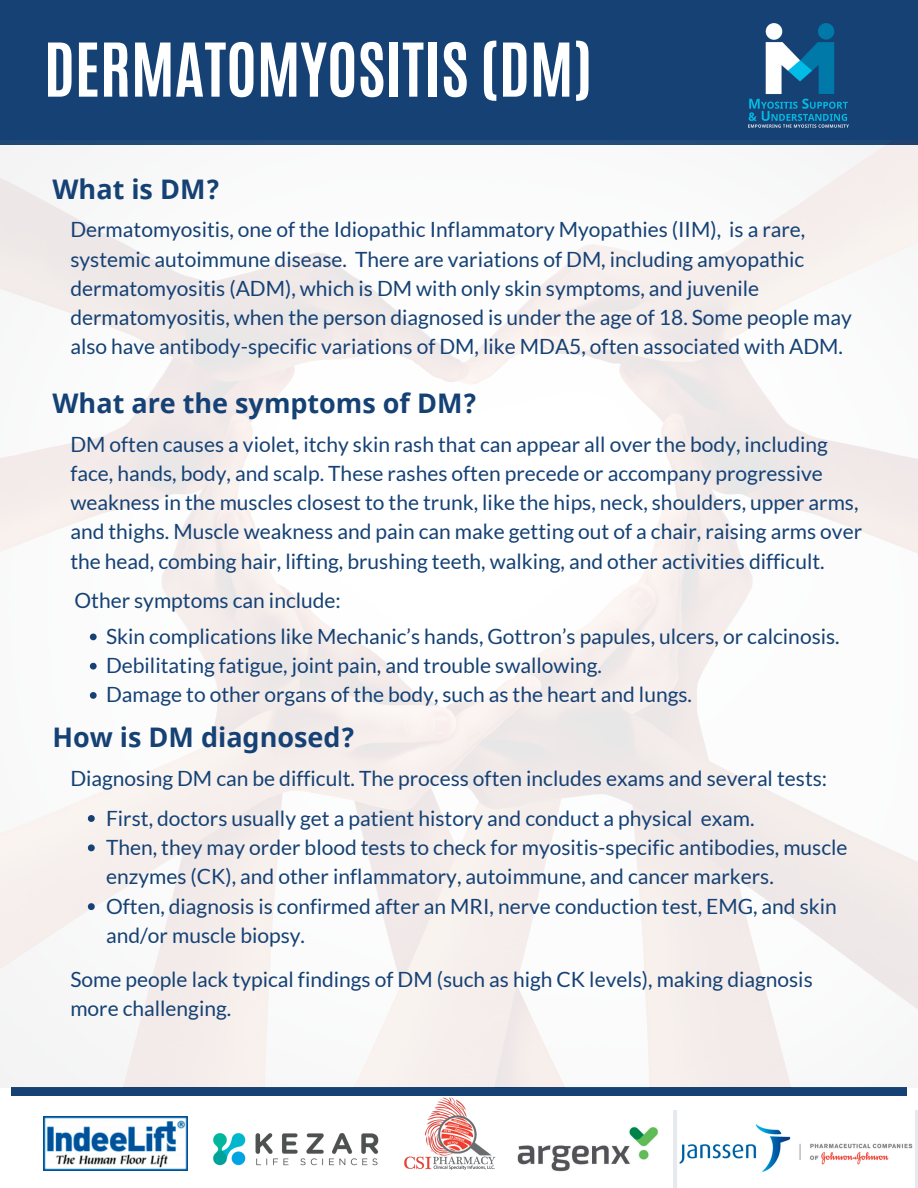
<style>
.page{position:relative;width:918px;height:1188px;background:#fff}
.page>*{position:absolute;margin:0;border:0;box-sizing:border-box;transform-origin:0 0}
.t1{font:700 63px "Antonio";color:#fff}
.t2{font:700 27px "Noto Sans";color:#154174}
.t3{font:21px/29.2px "Lato";color:#154174}
</style>
<div class="page">
<div style="left:0;top:0;width:918px;height:145px;background:#154174"></div>
<div style="left:11px;top:1087px;width:896px;height:9px;background:#154174"></div>
<img style="left:748px;top:23px;width:100px;height:105px">
<img style="left:213px;top:1133px;width:166px;height:33px">
<img style="left:404px;top:1097px;width:92px;height:73px">
<img style="left:517px;top:1126px;width:141px;height:46px">
<img style="left:674px;top:1110px;width:244px;height:78px">
<img style="left:43px;top:1116px;width:144px;height:54px">
<img style="left:0;top:140px;width:918px;height:948px">
<svg style="left:90px;top:634px;width:7px;height:6px"></svg>
<svg style="left:90px;top:663px;width:7px;height:7px"></svg>
<svg style="left:90px;top:692px;width:7px;height:7px"></svg>
<svg style="left:88px;top:815px;width:7px;height:7px"></svg>
<svg style="left:88px;top:844px;width:7px;height:7px"></svg>
<svg style="left:88px;top:903px;width:7px;height:7px"></svg>
<h1 class="t1" style="left:44px;top:25px;width:550px">DERMATOMYOSITIS (DM)</h1>
<p class="t2" style="left:53px;top:170px;width:169px">What is DM?</p>
<p class="t3" style="left:70px;top:215px;width:783px">Dermatomyositis, one of the Idiopathic Inflammatory Myopathies (IIM), is a rare, systemic autoimmune disease. There are variations of DM, including amyopathic dermatomyositis (ADM), which is DM with only skin symptoms, and juvenile dermatomyositis, when the person diagnosed is under the age of 18. Some people may also have antibody-specific variations of DM, like MDA5, often associated with ADM.</p>
<p class="t2" style="left:53px;top:384px;width:426px">What are the symptoms of DM?</p>
<p class="t3" style="left:70px;top:429px;width:793px">DM often causes a violet, itchy skin rash that can appear all over the body, including face, hands, body, and scalp. These rashes often precede or accompany progressive weakness in the muscles closest to the trunk, like the hips, neck, shoulders, upper arms, and thighs. Muscle weakness and pain can make getting out of a chair, raising arms over the head, combing hair, lifting, brushing teeth, walking, and other activities difficult.</p>
<p class="t3" style="left:74px;top:586px;width:268px">Other symptoms can include:</p>
<p class="t3" style="left:106px;top:621px;width:735px">Skin complications like Mechanic’s hands, Gottron’s papules, ulcers, or calcinosis.<br>Debilitating fatigue, joint pain, and trouble swallowing.<br>Damage to other organs of the body, such as the heart and lungs.</p>
<p class="t2" style="left:53px;top:718px;width:304px">How is DM diagnosed?</p>
<p class="t3" style="left:70px;top:764px;width:758px">Diagnosing DM can be difficult. The process often includes exams and several tests:</p>
<p class="t3" style="left:106px;top:803px;width:743px">First, doctors usually get a patient history and conduct a physical exam.<br>Then, they may order blood tests to check for myositis-specific antibodies, muscle enzymes (CK), and other inflammatory, autoimmune, and cancer markers.<br>Often, diagnosis is confirmed after an MRI, nerve conduction test, EMG, and skin and/or muscle biopsy.</p>
<p class="t3" style="left:70px;top:964px;width:744px">Some people lack typical findings of DM (such as high CK levels), making diagnosis more challenging.</p>
</div>
